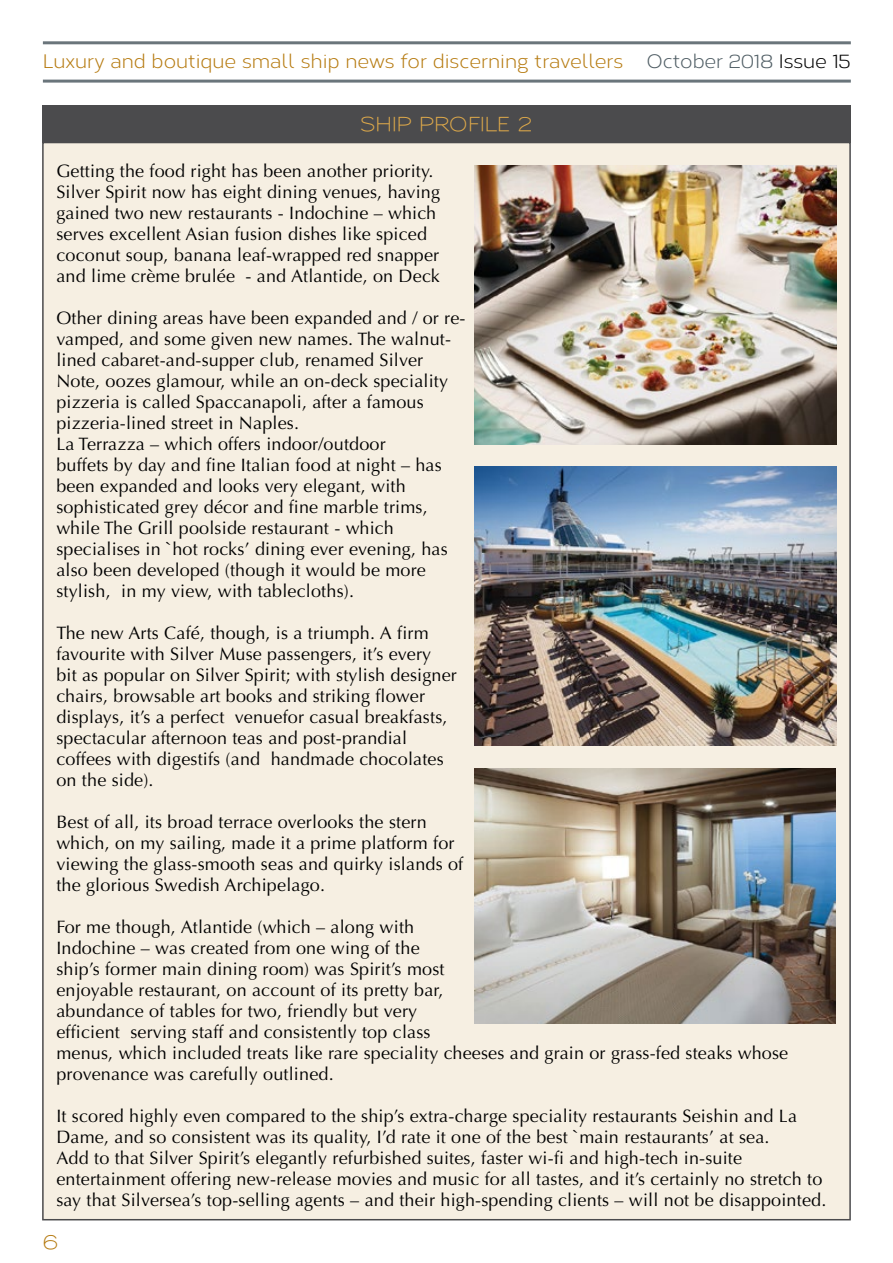
<style>
.page{position:relative;width:893px;height:1263px;background:#fff}
.page>*{position:absolute;margin:0;border:0;box-sizing:border-box;transform-origin:0 0}
.t1{font:19.5px "Corbert";color:#b67b11}
.t2{font:600 19.5px "Sansumi";letter-spacing:-.055em;color:#dea94a}
.t3{font:600 19.5px "Sansumi";color:#b67b11}
.t4{font:18px/21px "Optima";letter-spacing:.01em;color:#000}
.s1{color:#4f5d64}
.s2{color:#000}
</style>
<div class="page">
<hr style="left:43px;top:41px;width:808px;height:3px;background:#6a757b">
<hr style="left:43px;top:80px;width:808px;height:3px;background:#6a757b">
<div style="left:43px;top:143px;width:807px;height:1077px;background:#f6efe2"></div>
<div style="left:43px;top:105px;width:808px;height:38px;background:#4b4b4d"></div>
<img style="left:475px;top:165px;width:362px;height:279px">
<img style="left:475px;top:467px;width:362px;height:278px">
<img style="left:475px;top:768px;width:361px;height:255px">
<p class="t1" style="left:43px;top:47px;width:809px">Luxury and boutique small ship news for discerning travellers <span class="s1">October 2018</span> <span class="s2">Issue 15</span></p>
<p class="t2" style="left:360px;top:114px;width:175px">SHIP PROFILE 2</p>
<p class="t4" style="left:56px;top:161px;width:385px">Getting the food right has been another priority.<br>Silver Spirit now has eight dining venues, having gained two new restaurants - Indochine – which serves excellent Asian fusion dishes like spiced coconut soup, banana leaf-wrapped red snapper and lime crème brulée - and Atlantide, on Deck</p>
<p class="t4" style="left:56px;top:308px;width:411px">Other dining areas have been expanded and / or re&shy;vamped, and some given new names. The walnut&shy;lined cabaret-and-supper club, renamed Silver Note, oozes glamour, while an on-deck speciality pizzeria is called Spaccanapoli, after a famous pizzeria-lined street in Naples.<br>La Terrazza – which offers indoor/outdoor<br>buffets by day and fine Italian food at night – has been expanded and looks very elegant, with sophisticated grey décor and fine marble trims, while The Grill poolside restaurant - which specialises in `hot rocks’ dining ever evening, has also been developed (though it would be more stylish, in my view, with tablecloths).</p>
<p class="t4" style="left:56px;top:623px;width:402px">The new Arts Café, though, is a triumph. A firm favourite with Silver Muse passengers, it’s every<br>bit as popular on Silver Spirit; with stylish designer chairs, browsable art books and striking flower displays, it’s a perfect venuefor casual breakfasts, spectacular afternoon teas and post-prandial coffees with digestifs (and handmade chocolates on the side).</p>
<p class="t4" style="left:56px;top:812px;width:408px">Best of all, its broad terrace overlooks the stern which, on my sailing, made it a prime platform for viewing the glass-smooth seas and quirky islands of the glorious Swedish Archipelago.</p>
<p class="t4" style="left:56px;top:917px;width:733px">For me though, Atlantide (which – along with<br>Indochine – was created from one wing of the<br>ship’s former main dining room) was Spirit’s most<br>enjoyable restaurant, on account of its pretty bar,<br>abundance of tables for two, friendly but very<br>efficient serving staff and consistently top class<br>menus, which included treats like rare speciality cheeses and grain or grass-fed steaks whose provenance was carefully outlined.</p>
<p class="t4" style="left:56px;top:1106px;width:771px">It scored highly even compared to the ship’s extra-charge speciality restaurants Seishin and La Dame, and so consistent was its quality, I’d rate it one of the best `main restaurants’ at sea.<br>Add to that Silver Spirit’s elegantly refurbished suites, faster wi-fi and high-tech in-suite entertainment offering new-release movies and music for all tastes, and it’s certainly no stretch to say that Silversea’s top-selling agents – and their high-spending clients – will not be disappointed.</p>
<p class="t3" style="left:42px;top:1231px;width:18px">6</p>
</div>
